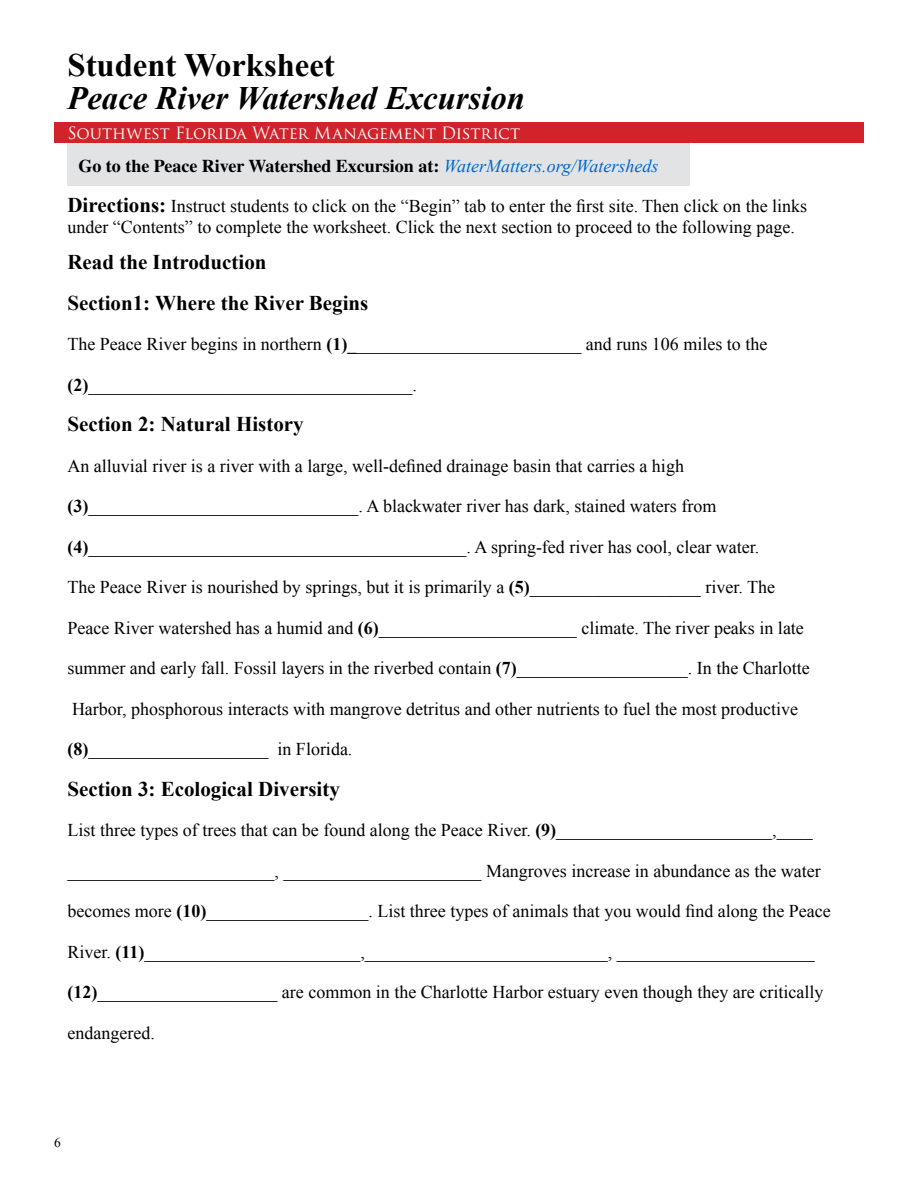
<style>
.page{position:relative;width:918px;height:1188px;background:#fff}
.page>*{position:absolute;margin:0;border:0;box-sizing:border-box;transform-origin:0 0}
.t1{font:italic 700 32.7px "Times New Roman";color:#000}
.t2{font:700 32.7px "Times New Roman";color:#000}
.t3{font:700 21px/40.5px "Times New Roman";color:#000}
.t4{font:18px/21px "Times New Roman";color:#000}
.t5{font:700 18px "Times";color:#000}
.t6{font:16.5px "Trajan Pro";letter-spacing:-.015em;color:#fff}
.t7{font:13.5px "Times New Roman";color:#000}
.s1{font-family:"Times New Roman";font-weight:400;font-style:italic;color:#06c}
.s2{font-weight:700;font-size:21px}
.s3{font-weight:700}
</style>
<div class="page">
<div style="left:54px;top:122px;width:810px;height:21px;background:#d2232a"></div>
<div style="left:68px;top:143px;width:622px;height:43px;background:#e2e3e4"></div>
<h1 class="t2" style="left:68px;top:43px;width:269px">Student Worksheet</h1>
<h1 class="t1" style="left:68px;top:75px;width:459px">Peace River Watershed Excursion</h1>
<p class="t6" style="left:68px;top:122px;width:454px">Southwest Florida Water Management District</p>
<p class="t5" style="left:78px;top:156px;width:582px">Go to the Peace River Watershed Excursion at: <span class="s1">WaterMatters.org/Watersheds</span></p>
<p class="t4" style="left:67px;top:195px;width:741px"><span class="s2">Directions:</span> Instruct students to click on the “Begin” tab to enter the first site. Then click on the links under “Contents” to complete the worksheet. Click the next section to proceed to the following page.</p>
<p class="t3" style="left:68px;top:241px;width:302px">Read the Introduction<br>Section1: Where the River Begins</p>
<p class="t4" style="left:68px;top:333px;width:701px">The Peace River begins in northern <span class="s3">(1)_</span>_________________________ and runs 106 miles to the</p>
<p class="t4" style="left:68px;top:374px;width:351px"><span class="s3">(2)</span>____________________________________.</p>
<p class="t3" style="left:68px;top:403px;width:238px">Section 2: Natural History</p>
<p class="t4" style="left:68px;top:455px;width:618px">An alluvial river is a river with a large, well-defined drainage basin that carries a high</p>
<p class="t4" style="left:68px;top:495px;width:650px"><span class="s3">(3)</span>______________________________. A blackwater river has dark, stained waters from</p>
<p class="t4" style="left:68px;top:536px;width:693px"><span class="s3">(4)</span>__________________________________________. A spring-fed river has cool, clear water.</p>
<p class="t4" style="left:68px;top:576px;width:709px">The Peace River is nourished by springs, but it is primarily a <span class="s3">(5)</span>___________________ river. The</p>
<p class="t4" style="left:68px;top:617px;width:738px">Peace River watershed has a humid and <span class="s3">(6)</span>______________________ climate. The river peaks in late</p>
<p class="t4" style="left:68px;top:657px;width:744px">summer and early fall. Fossil layers in the riverbed contain <span class="s3">(7)</span>___________________. In the Charlotte</p>
<p class="t4" style="left:72px;top:698px;width:728px">Harbor, phosphorous interacts with mangrove detritus and other nutrients to fuel the most productive</p>
<p class="t4" style="left:68px;top:738px;width:286px"><span class="s3">(8)</span>____________________ in Florida.</p>
<p class="t3" style="left:68px;top:768px;width:274px">Section 3: Ecological Diversity</p>
<p class="t4" style="left:68px;top:819px;width:747px">List three types of trees that can be found along the Peace River. <span class="s3">(9)</span>________________________,____</p>
<p class="t4" style="left:68px;top:860px;width:755px">_______________________, ______________________ Mangroves increase in abundance as the water</p>
<p class="t4" style="left:68px;top:900px;width:765px">becomes more <span class="s3">(10)</span>__________________. List three types of animals that you would find along the Peace</p>
<p class="t4" style="left:68px;top:941px;width:749px">River. <span class="s3">(11)</span>________________________,___________________________, ______________________</p>
<p class="t4" style="left:68px;top:981px;width:757px"><span class="s3">(12)</span>____________________ are common in the Charlotte Harbor estuary even though they are critically</p>
<p class="t4" style="left:68px;top:1022px;width:89px">endangered.</p>
<p class="t7" style="left:54px;top:1134px;width:8px">6</p>
</div>
